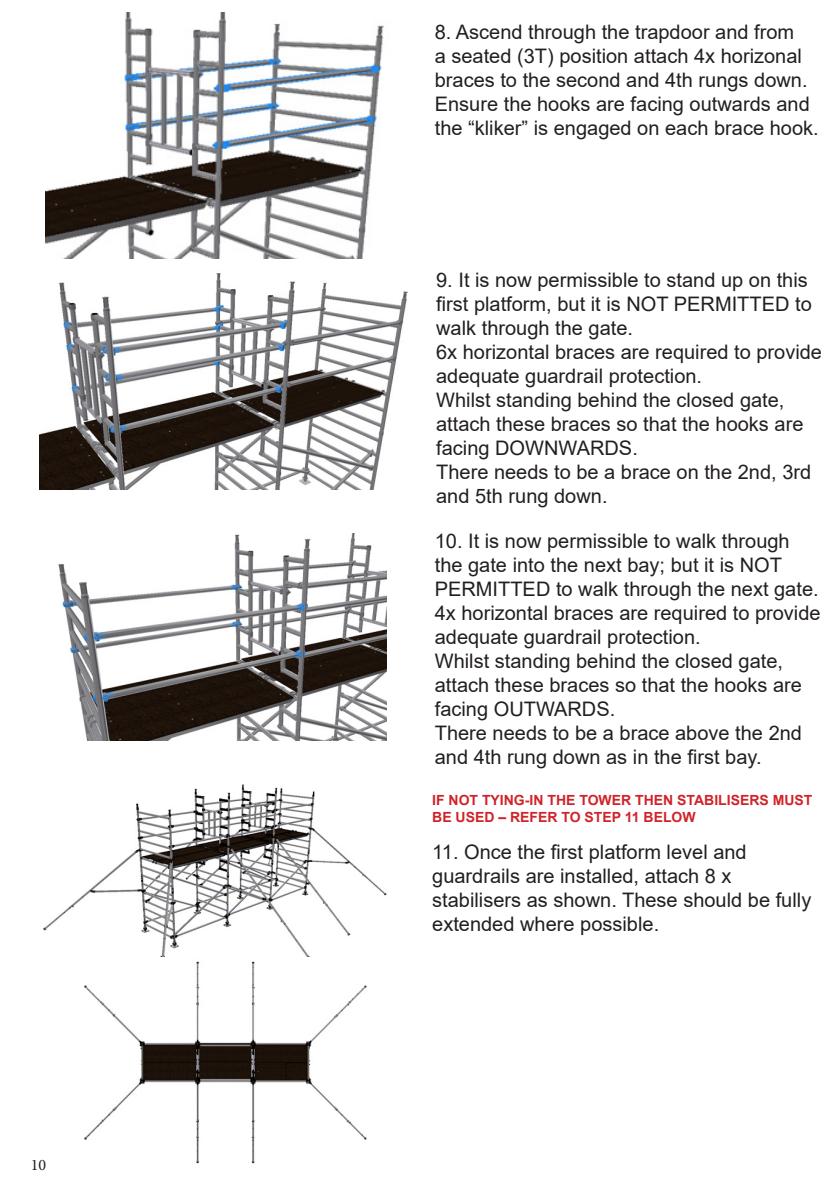
<style>
.page{position:relative;width:840px;height:1191px;background:#fff}
.page>*{position:absolute;margin:0;border:0;box-sizing:border-box;transform-origin:0 0}
.t1{font:20px/24px "Arial";color:#231f20}
.t2{font:16px "Minion Pro";color:#231f20}
.t3{font:700 14px/16.8px "Arial";color:#d1232a}
</style>
<div class="page">
<img style="left:58px;top:533px;width:328px;height:207px">
<img style="left:45px;top:13px;width:339px;height:245px">
<img style="left:40px;top:273px;width:368px;height:216px">
<img style="left:43px;top:784px;width:344px;height:173px">
<img style="left:84px;top:961px;width:283px;height:203px">
<p class="t2" style="left:31px;top:1153px;width:17px">10</p>
<p class="t1" style="left:434px;top:20px;width:385px">8. Ascend through the trapdoor and from<br>a seated (3T) position attach 4x horizonal braces to the second and 4th rungs down.<br>Ensure the hooks are facing outwards and the “kliker” is engaged on each brace hook.</p>
<p class="t1" style="left:436px;top:268px;width:377px">9. It is now permissible to stand up on this first platform, but it is NOT PERMITTED to walk through the gate.</p>
<p class="t1" style="left:436px;top:340px;width:387px">6x horizontal braces are required to provide adequate guardrail protection.</p>
<p class="t1" style="left:436px;top:388px;width:368px">Whilst standing behind the closed gate, attach these braces so that the hooks are facing DOWNWARDS.</p>
<p class="t1" style="left:436px;top:460px;width:376px">There needs to be a brace on the 2nd, 3rd and 5th rung down.</p>
<p class="t1" style="left:434px;top:528px;width:385px">10. It is now permissible to walk through the gate into the next bay; but it is NOT<br>PERMITTED to walk through the next gate.</p>
<p class="t1" style="left:434px;top:600px;width:387px">4x horizontal braces are required to provide adequate guardrail protection.</p>
<p class="t1" style="left:434px;top:648px;width:368px">Whilst standing behind the closed gate, attach these braces so that the hooks are facing OUTWARDS.</p>
<p class="t1" style="left:434px;top:720px;width:368px">There needs to be a brace above the 2nd and 4th rung down as in the first bay.</p>
<p class="t3" style="left:432px;top:792px;width:381px">IF NOT TYING-IN THE TOWER THEN STABILISERS MUST<br>BE USED – REFER TO STEP 11 BELOW</p>
<p class="t1" style="left:432px;top:840px;width:316px">11. Once the first platform level and</p>
<p class="t1" style="left:432px;top:864px;width:301px">guardrails are installed, attach 8 x</p>
<p class="t1" style="left:432px;top:888px;width:380px">stabilisers as shown. These should be fully extended where possible.</p>
</div>
